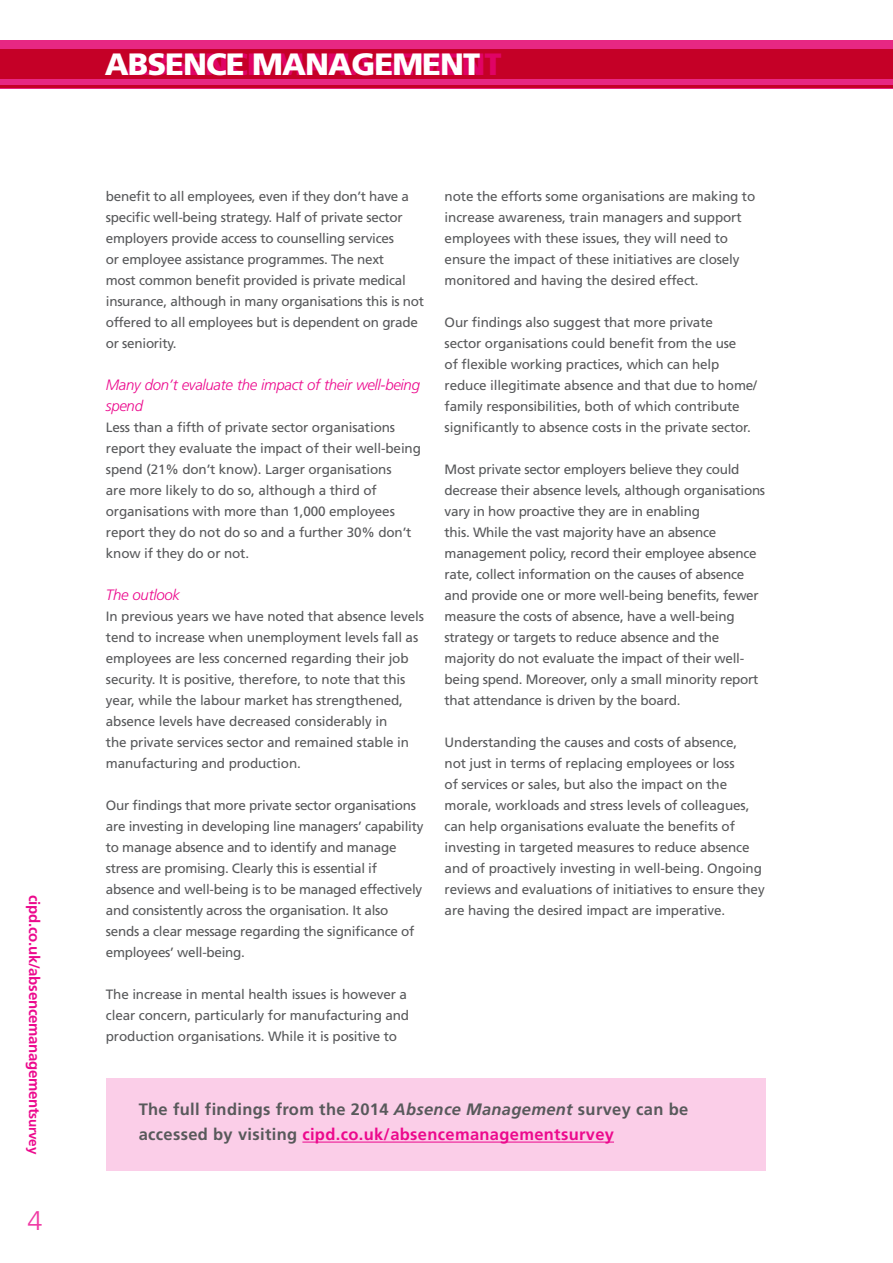
<style>
.page{position:relative;width:893px;height:1263px;background:#fff}
.page>*{position:absolute;margin:0;border:0;box-sizing:border-box;transform-origin:0 0}
.t1{font:900 30.9px "Frutiger";letter-spacing:-.03em;color:#fff}
.t2{font:300 27px "Frutiger";color:#f03aa4}
.t3{font:700 16.5px/25.5px "Frutiger";letter-spacing:.02em;color:#58595b}
.t4{font:italic 300 15px/21px "Frutiger";letter-spacing:-.02em;color:#ec098d}
.t5{font:700 15px "Frutiger";letter-spacing:-.02em;color:#ec098d}
.t6{font:13.5px/21px "Frutiger";letter-spacing:-.01em;color:#58595b}
.s1{font-size:13.5px}
.s2{font-style:italic}
.s3{color:#ec098d}
</style>
<div class="page">
<svg style="left:0;top:40px;width:893px;height:49px;background:#e12074"></svg>
<div style="left:0;top:49px;width:893px;height:30px;background:#c50027"></div>
<div style="left:106px;top:1078px;width:659px;height:92px;background:#fbcee8"></div>
<hr style="left:302px;top:1142px;width:312px;height:1px;background:#ec098d">
<p class="t5" style="left:43px;top:895px;width:260px;rotate:90deg">cipd.co.uk/absencemanagement<span class="s1">survey</span></p>
<h2 class="t2" style="left:28px;top:1205px;width:17px">4</h2>
<h1 class="t1" style="left:126px;top:46px;width:377px">ABSENCE MANAGEMENT</h1>
<h1 class="t1" style="left:105px;top:46px;width:377px">ABSENCE MANAGEMENT</h1>
<p class="t6" style="left:106px;top:186px;width:320px">benefit to all employees, even if they don’t have a specific well-being strategy. Half of private sector employers provide access to counselling services<br>or employee assistance programmes. The next<br>most common benefit provided is private medical insurance, although in many organisations this is not offered to all employees but is dependent on grade or seniority.</p>
<p class="t4" style="left:106px;top:374px;width:316px">Many don’t evaluate the impact of their well-being spend</p>
<p class="t6" style="left:106px;top:417px;width:317px">Less than a fifth of private sector organisations report they evaluate the impact of their well-being spend (21% don’t know). Larger organisations<br>are more likely to do so, although a third of organisations with more than 1,000 employees report they do not do so and a further 30% don’t know if they do or not.</p>
<p class="t4" style="left:106px;top:584px;width:76px">The outlook</p>
<p class="t6" style="left:106px;top:606px;width:320px">In previous years we have noted that absence levels tend to increase when unemployment levels fall as employees are less concerned regarding their job security. It is positive, therefore, to note that this year, while the labour market has strengthened, absence levels have decreased considerably in<br>the private services sector and remained stable in manufacturing and production.</p>
<p class="t6" style="left:106px;top:795px;width:319px">Our findings that more private sector organisations are investing in developing line managers’ capability to manage absence and to identify and manage stress are promising. Clearly this is essential if absence and well-being is to be managed effectively and consistently across the organisation. It also sends a clear message regarding the significance of employees’ well-being.</p>
<p class="t6" style="left:106px;top:984px;width:305px">The increase in mental health issues is however a clear concern, particularly for manufacturing and production organisations. While it is positive to</p>
<p class="t6" style="left:445px;top:186px;width:312px">note the efforts some organisations are making to increase awareness, train managers and support employees with these issues, they will need to ensure the impact of these initiatives are closely monitored and having the desired effect.</p>
<p class="t6" style="left:445px;top:312px;width:314px">Our findings also suggest that more private<br>sector organisations could benefit from the use<br>of flexible working practices, which can help reduce illegitimate absence and that due to home/ family responsibilities, both of which contribute significantly to absence costs in the private sector.</p>
<p class="t6" style="left:445px;top:459px;width:322px">Most private sector employers believe they could decrease their absence levels, although organisations vary in how proactive they are in enabling<br>this. While the vast majority have an absence management policy, record their employee absence rate, collect information on the causes of absence and provide one or more well-being benefits, fewer measure the costs of absence, have a well-being strategy or targets to reduce absence and the majority do not evaluate the impact of their well&shy;being spend. Moreover, only a small minority report that attendance is driven by the board.</p>
<p class="t6" style="left:445px;top:732px;width:322px">Understanding the causes and costs of absence,<br>not just in terms of replacing employees or loss<br>of services or sales, but also the impact on the morale, workloads and stress levels of colleagues, can help organisations evaluate the benefits of investing in targeted measures to reduce absence and of proactively investing in well-being. Ongoing reviews and evaluations of initiatives to ensure they are having the desired impact are imperative.</p>
<p class="t3" style="left:139px;top:1096px;width:551px">The full findings from the 2014 <span class="s2">Absence Management</span> survey can be accessed by visiting <span class="s3">cipd.co.uk/absencemanagementsurvey</span></p>
</div>
